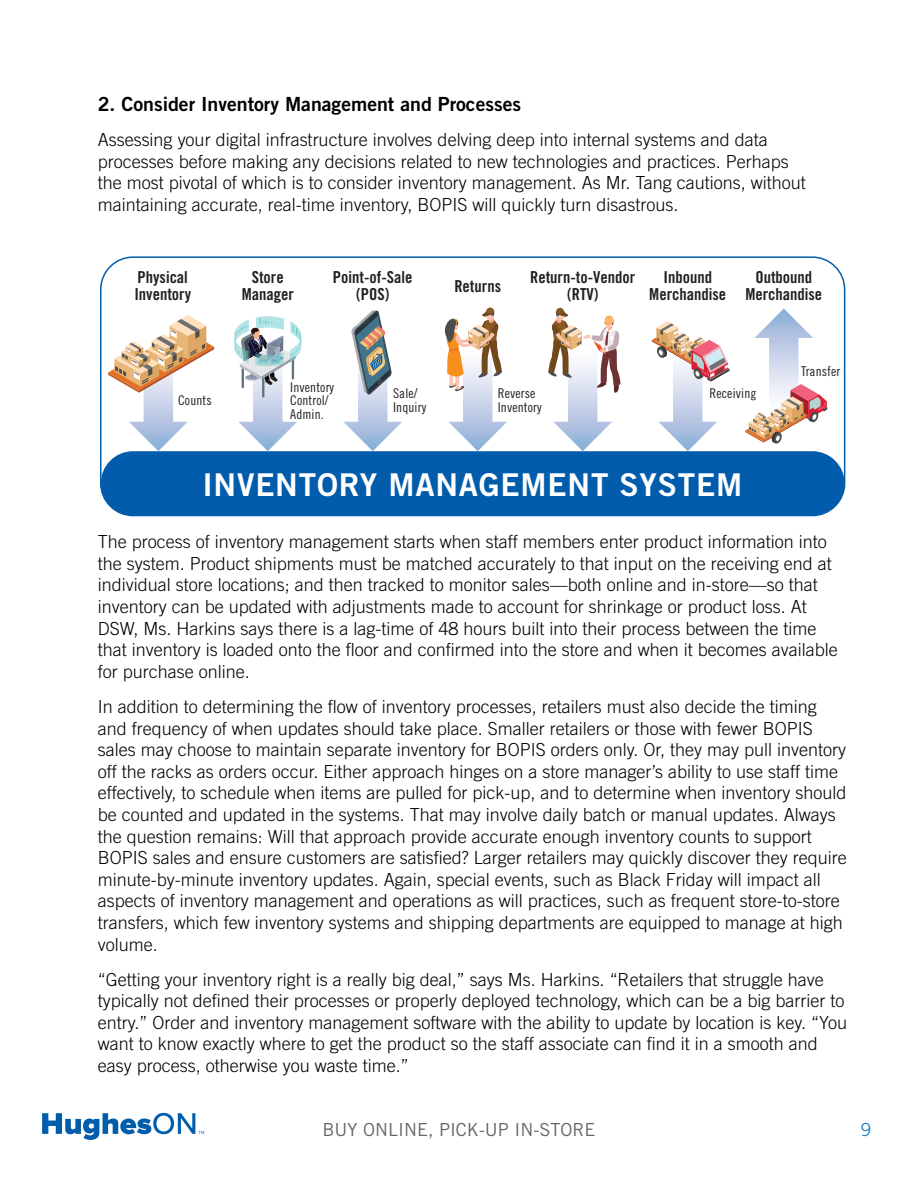
<style>
.page{position:relative;width:918px;height:1188px;background:#fff}
.page>*{position:absolute;margin:0;border:0;box-sizing:border-box;transform-origin:0 0}
.t1{font:31.35px "Trade Gothic Bold Two";letter-spacing:.025em;color:#fff}
.Content{font:19.5px "Trade Gothic Bold Two";color:#000}
.Content-2{font:300 18px/21.6px "Trade Gothic";color:#000}
.t2{font:18px "Trade Gothic";color:#666}
.t3{font:18px "Trade Gothic";color:#2182c0}
.t4{font:16.5px/16.5px "Trade Gothic Bold Cond Twenty";color:#231f20;text-align:center}
.t5{font:13.5px/13.5px "Trade Gothic Cond Eighteen";letter-spacing:.01em;color:#231f20}
</style>
<div class="page">
<svg style="left:42px;top:1113px;width:162px;height:27px"></svg>
<div style="left:101px;top:451px;width:744px;height:65px;background:#015dac;border-radius:32px"></div>
<div style="left:100px;top:256px;width:745px;height:260px;border:2px solid #015dac;border-radius:32px"></div>
<svg style="left:108px;top:315px;width:106px;height:136px"></svg>
<svg style="left:234px;top:316px;width:67px;height:135px"></svg>
<svg style="left:343px;top:310px;width:59px;height:141px"></svg>
<svg style="left:444px;top:308px;width:63px;height:143px"></svg>
<svg style="left:548px;top:308px;width:73px;height:143px"></svg>
<svg style="left:652px;top:321px;width:78px;height:130px"></svg>
<svg style="left:745px;top:309px;width:82px;height:135px"></svg>
<p class="Content" style="left:98px;top:92px;width:425px">2. Consider Inventory Management and Processes</p>
<p class="Content-2" style="left:98px;top:129px;width:710px">Assessing your digital infrastructure involves delving deep into internal systems and data processes before making any decisions related to new technologies and practices. Perhaps the most pivotal of which is to consider inventory management. As Mr. Tang cautions, without maintaining accurate, real-time inventory, BOPIS will quickly turn disastrous.</p>
<p class="t4" style="left:134px;top:269px;width:58px;text-align:left">Physical<br>Inventory</p>
<p class="t4" style="left:745px;top:269px;width:78px">Outbound<br>Merchandise</p>
<p class="t4" style="left:242px;top:269px;width:54px">Store<br>Manager</p>
<p class="t4" style="left:333px;top:269px;width:81px">Point-of-Sale (POS)</p>
<p class="t4" style="left:530px;top:269px;width:107px">Return-to-Vendor (RTV)</p>
<p class="t4" style="left:649px;top:269px;width:78px">Inbound<br>Merchandise</p>
<p class="t4" style="left:454px;top:277px;width:48px">Returns</p>
<p class="t5" style="left:178px;top:394px;width:35px">Counts</p>
<p class="t5" style="left:290px;top:380px;width:45px">Inventory<br>Control/<br>Admin.</p>
<p class="t5" style="left:393px;top:387px;width:35px">Sale/<br>Inquiry</p>
<p class="t5" style="left:498px;top:387px;width:45px">Reverse<br>Inventory</p>
<p class="t5" style="left:710px;top:387px;width:48px">Receiving</p>
<p class="t1" style="left:202px;top:465px;width:541px">INVENTORY MANAGEMENT SYSTEM</p>
<p class="t5" style="left:801px;top:365px;width:41px">Transfer</p>
<p class="Content-2" style="left:98px;top:531px;width:742px">The process of inventory management starts when staff members enter product information into the system. Product shipments must be matched accurately to that input on the receiving end at individual store locations; and then tracked to monitor sales—both online and in-store—so that inventory can be updated with adjustments made to account for shrinkage or product loss. At DSW, Ms. Harkins says there is a lag-time of 48 hours built into their process between the time that inventory is loaded onto the floor and confirmed into the store and when it becomes available for purchase online.</p>
<p class="Content-2" style="left:98px;top:696px;width:750px">In addition to determining the flow of inventory processes, retailers must also decide the timing and frequency of when updates should take place. Smaller retailers or those with fewer BOPIS sales may choose to maintain separate inventory for BOPIS orders only. Or, they may pull inventory off the racks as orders occur. Either approach hinges on a store manager’s ability to use staff time effectively, to schedule when items are pulled for pick-up, and to determine when inventory should be counted and updated in the systems. That may involve daily batch or manual updates. Always the question remains: Will that approach provide accurate enough inventory counts to support BOPIS sales and ensure customers are satisfied? Larger retailers may quickly discover they require minute-by-minute inventory updates. Again, special events, such as Black Friday will impact all aspects of inventory management and operations as will practices, such as frequent store-to-store transfers, which few inventory systems and shipping departments are equipped to manage at high volume.</p>
<p class="Content-2" style="left:98px;top:968px;width:751px">“Getting your inventory right is a really big deal,” says Ms. Harkins. “Retailers that struggle have typically not defined their processes or properly deployed technology, which can be a big barrier to entry.” Order and inventory management software with the ability to update by location is key. “You want to know exactly where to get the product so the staff associate can find it in a smooth and easy process, otherwise you waste time.”</p>
<p class="t2" style="left:323px;top:1119px;width:274px">BUY ONLINE, PICK-UP IN-STORE</p>
<p class="t3" style="left:861px;top:1119px;width:12px">9</p>
</div>
